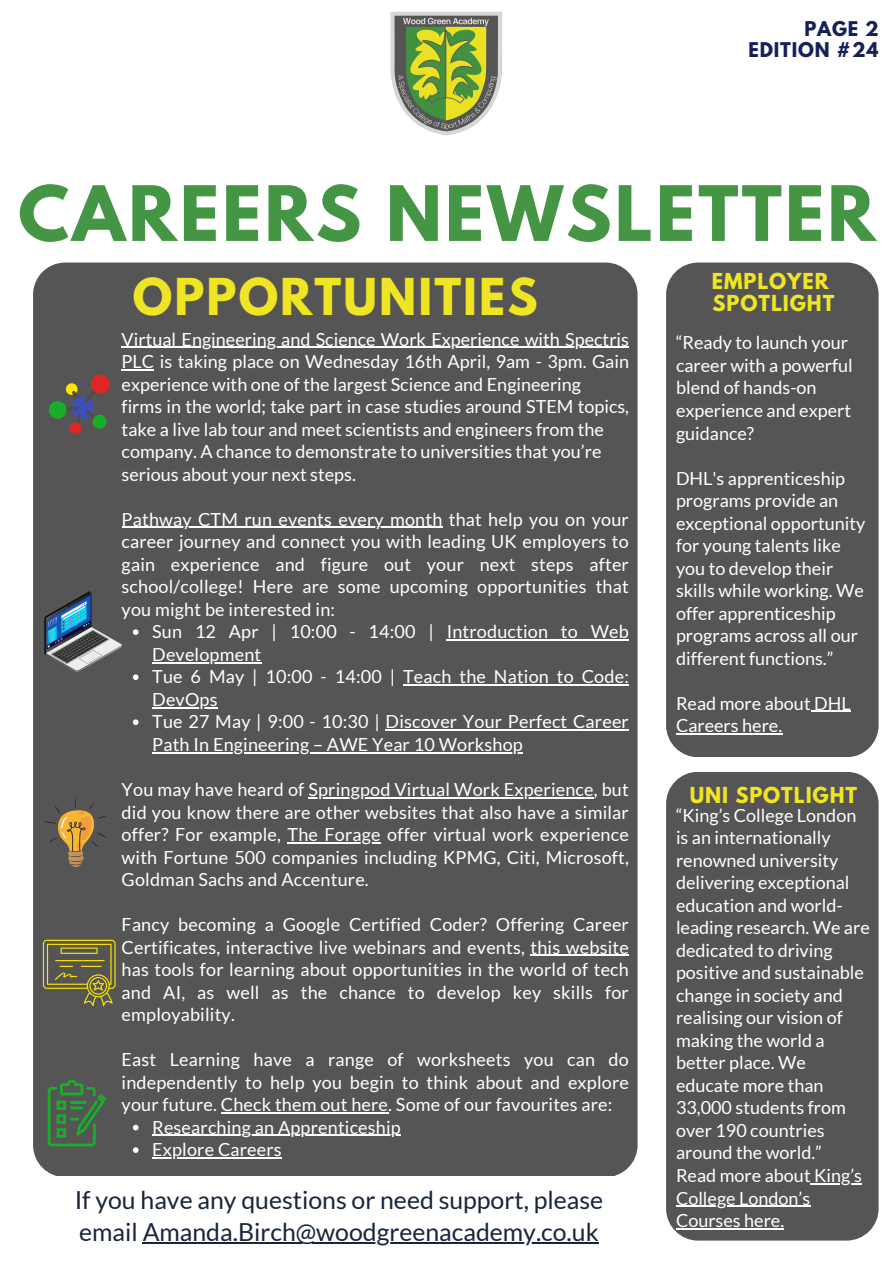
<style>
.page{position:relative;width:894px;height:1264px;background:#fff}
.page>*{position:absolute;margin:0;border:0;box-sizing:border-box;transform-origin:0 0}
.t1{font:700 67.5px "League Spartan";letter-spacing:.045em;color:#449544}
.t2{font:700 45px "League Spartan";letter-spacing:.045em;color:#efe525}
.t3{font:24.75px/31.7px "Lato";color:#18253b}
.t4{font:700 19.5px "League Spartan";letter-spacing:.045em;color:#efe525}
.t5{font:18px/22.5px "Lato";color:#fff}
.t6{font:700 18px/20.2px "League Spartan";letter-spacing:.045em;color:#162158;text-align:right}
</style>
<div class="page">
<div style="left:33px;top:262px;width:604px;height:914px;background:#565555;border-radius:32px"></div>
<div style="left:666px;top:262px;width:212px;height:495px;background:#565555;border-radius:32px"></div>
<div style="left:666px;top:771px;width:212px;height:469px;background:#565555;border-radius:32px"></div>
<hr style="left:143px;top:1242px;width:455px;height:2px;background:#18253b">
<img style="left:390px;top:11px;width:113px;height:125px">
<svg style="left:122px;top:347px;width:12px;height:1px"></svg>
<hr style="left:134px;top:347px;width:495px;height:1px;background:#fff">
<hr style="left:122px;top:369px;width:32px;height:1px;background:#fff">
<hr style="left:122px;top:527px;width:320px;height:1px;background:#fff">
<svg style="left:133px;top:629px;width:5px;height:6px"></svg>
<hr style="left:446px;top:639px;width:183px;height:1px;background:#fff">
<hr style="left:152px;top:662px;width:109px;height:1px;background:#fff">
<svg style="left:133px;top:674px;width:5px;height:6px"></svg>
<hr style="left:403px;top:684px;width:226px;height:1px;background:#fff">
<hr style="left:152px;top:707px;width:66px;height:1px;background:#fff">
<svg style="left:133px;top:719px;width:5px;height:6px"></svg>
<hr style="left:385px;top:729px;width:244px;height:1px;background:#fff">
<hr style="left:152px;top:752px;width:371px;height:1px;background:#fff">
<hr style="left:308px;top:797px;width:285px;height:1px;background:#fff">
<hr style="left:287px;top:842px;width:94px;height:1px;background:#fff">
<hr style="left:530px;top:954px;width:99px;height:1px;background:#fff">
<hr style="left:221px;top:1112px;width:167px;height:1px;background:#fff">
<svg style="left:133px;top:1124px;width:5px;height:6px"></svg>
<hr style="left:152px;top:1134px;width:249px;height:1px;background:#fff">
<svg style="left:133px;top:1147px;width:5px;height:5px"></svg>
<hr style="left:152px;top:1157px;width:130px;height:1px;background:#fff">
<svg style="left:49px;top:374px;width:61px;height:60px"></svg>
<svg style="left:44px;top:591px;width:78px;height:81px"></svg>
<svg style="left:44px;top:798px;width:62px;height:69px"></svg>
<svg style="left:43px;top:939px;width:73px;height:67px"></svg>
<svg style="left:48px;top:1079px;width:58px;height:67px"></svg>
<hr style="left:810px;top:711px;width:40px;height:1px;background:#fff">
<hr style="left:675px;top:733px;width:107px;height:1px;background:#fff">
<hr style="left:810px;top:1183px;width:51px;height:1px;background:#fff">
<hr style="left:675px;top:1205px;width:135px;height:1px;background:#fff">
<hr style="left:675px;top:1228px;width:105px;height:1px;background:#fff">
<p class="t6" style="left:748px;top:21px;width:131px">PAGE 2<br>EDITION #24</p>
<h1 class="t1" style="left:18px;top:180px;width:858px">CAREERS NEWSLETTER</h1>
<h4 class="t2" style="left:133px;top:275px;width:406px">OPPORTUNITIES</h4>
<p class="t5" style="left:122px;top:327px;width:509px">Virtual Engineering and Science Work Experience with Spectris</p>
<p class="t5" style="left:122px;top:350px;width:509px">PLC is taking place on Wednesday 16th April, 9am - 3pm. Gain experience with one of the largest Science and Engineering<br>firms in the world; take part in case studies around STEM topics,</p>
<p class="t5" style="left:122px;top:417px;width:483px">take a live lab tour and meet scientists and engineers from the company. A chance to demonstrate to universities that you’re</p>
<p class="t5" style="left:122px;top:462px;width:236px">serious about your next steps.</p>
<p class="t5" style="left:122px;top:507px;width:508px;text-align:justify">Pathway CTM run events every month that help you on your career journey and connect you with leading UK employers to gain experience and figure out your next steps after school/college! Here are some upcoming opportunities that you might be interested in:</p>
<p class="t5" style="left:152px;top:620px;width:478px">Sun 12 Apr | 10:00 - 14:00 | Introduction to Web</p>
<h4 class="t5" style="left:152px;top:642px;width:478px">Development<br>Tue 6 May | 10:00 - 14:00 | Teach the Nation to Code:</h4>
<p class="t5" style="left:152px;top:687px;width:478px">DevOps<br>Tue 27 May | 9:00 - 10:30 | Discover Your Perfect Career</p>
<p class="t5" style="left:152px;top:732px;width:372px">Path In Engineering – AWE Year 10 Workshop</p>
<p class="t5" style="left:122px;top:777px;width:508px">You may have heard of Springpod Virtual Work Experience, but</p>
<p class="t5" style="left:122px;top:800px;width:508px">did you know there are other websites that also have a similar offer? For example, The Forage offer virtual work experience</p>
<p class="t5" style="left:122px;top:845px;width:508px">with Fortune 500 companies including KPMG, Citi, Microsoft,<br>Goldman Sachs and Accenture.</p>
<p class="t5" style="left:122px;top:912px;width:508px;text-align:justify">Fancy becoming a Google Certified Coder? Offering Career Certificates, interactive live webinars and events, this website has tools for learning about opportunities in the world of tech</p>
<p class="t5" style="left:122px;top:980px;width:508px">and AI, as well as the chance to develop key skills for employability.</p>
<p class="t5" style="left:122px;top:1047px;width:508px;text-align:justify">East Learning have a range of worksheets you can do independently to help you begin to think about and explore your future. Check them out here. Some of our favourites are:</p>
<p class="t5" style="left:152px;top:1115px;width:250px">Researching an Apprenticeship</p>
<p class="t5" style="left:152px;top:1138px;width:131px">Explore Careers</p>
<p class="t3" style="left:75px;top:1183px;width:530px">If you have any questions or need support, please email Amanda.Birch@woodgreenacademy.co.uk</p>
<p class="t4" style="left:711px;top:271px;width:118px">EMPLOYER</p>
<p class="t4" style="left:712px;top:294px;width:123px">SPOTLIGHT</p>
<p class="t5" style="left:675px;top:331px;width:178px">“Ready to launch your career with a powerful blend of hands-on experience and expert guidance?</p>
<p class="t5" style="left:675px;top:466px;width:191px">DHL's apprenticeship programs provide an exceptional opportunity for young talents like you to develop their skills while working. We offer apprenticeship programs across all our different functions.”</p>
<p class="t5" style="left:675px;top:691px;width:176px">Read more about DHL<br>Careers here.</p>
<h2 class="t4" style="left:689px;top:785px;width:169px">UNI SPOTLIGHT</h2>
<p class="t5" style="left:675px;top:803px;width:195px">“King’s College London is an internationally renowned university delivering exceptional education and world&shy;leading research. We are dedicated to driving positive and sustainable change in society and realising our vision of making the world a better place. We educate more than<br>33,000 students from over 190 countries around the world.”</p>
<p class="t5" style="left:675px;top:1163px;width:187px">Read more about King’s</p>
<p class="t5" style="left:675px;top:1186px;width:136px">College London’s<br>Courses here.</p>
</div>
